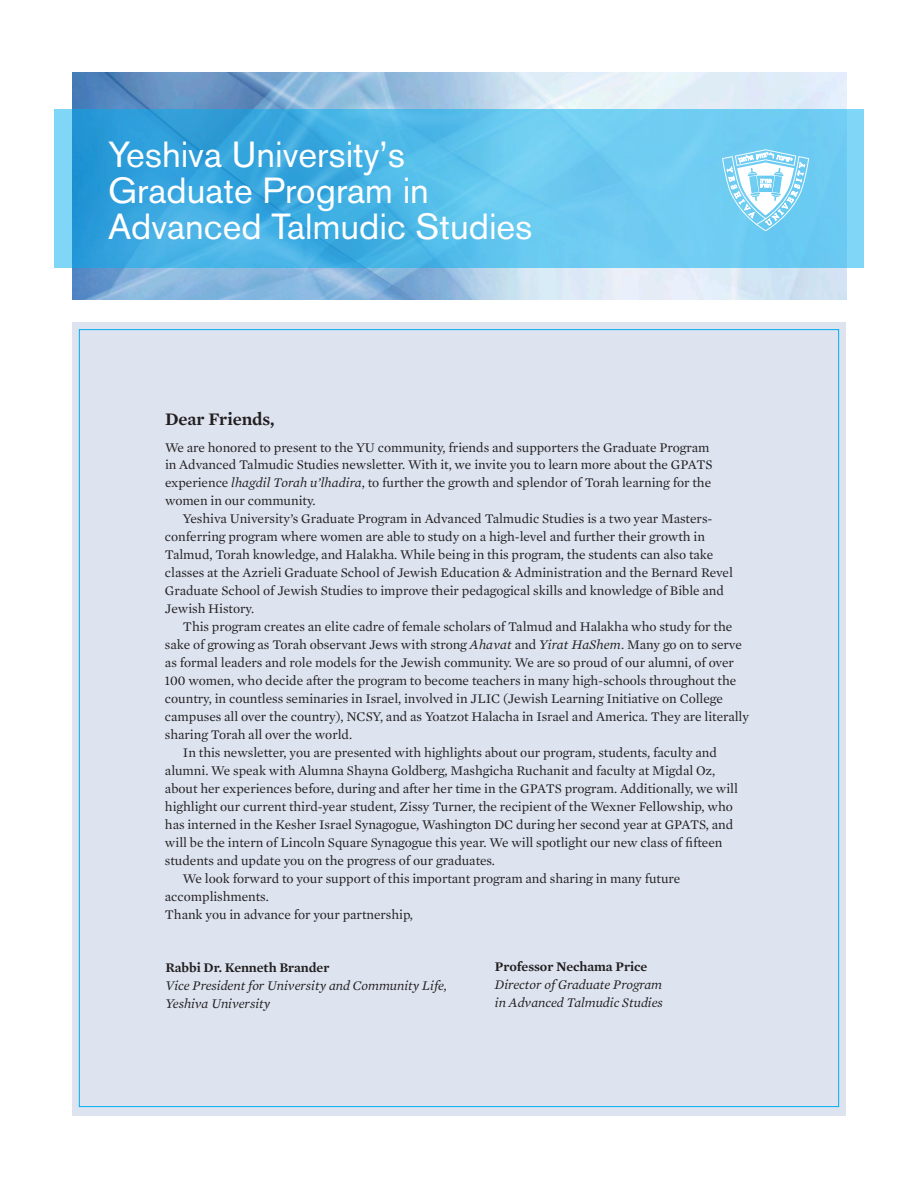
<style>
.page{position:relative;width:918px;height:1188px;background:#fff}
.page>*{position:absolute;margin:0;border:0;box-sizing:border-box;transform-origin:0 0}
.t1{font:36px/36px "Akzidenz Grotesk BE";color:#fff}
.Body_text{font:600 18px "Mercury Text G1";letter-spacing:-.005em;color:#231f20}
.Body_text-2{font:13.5px/18px "Mercury Text G1";letter-spacing:-.005em;color:#231f20}
.Body_text-3{font:italic 13.5px/18px "Mercury Text G1";letter-spacing:-.005em;color:#231f20}
.s1{font-style:italic}
.s2{font-weight:600;font-style:normal}
</style>
<div class="page">
<div style="left:72px;top:322px;width:774px;height:794px;background:#dde4f0"></div>
<img style="left:72px;top:72px;width:774px;height:228px">
<svg style="left:54px;top:110px;width:810px;height:158px;background:#55bbe9"></svg>
<svg style="left:722px;top:149px;width:87px;height:82px"></svg>
<p class="t1" style="left:108px;top:136px;width:426px">Yeshiva University’s<br>Graduate Program in<br>Advanced Talmudic Studies</p>
<p class="Body_text" style="left:165px;top:405px;width:111px">Dear Friends,</p>
<p class="Body_text-2" style="left:165px;top:437px;width:549px">We are honored to present to the YU community, friends and supporters the Graduate Program in Advanced Talmudic Studies newsletter. With it, we invite you to learn more about the GPATS experience <span class="s1">lhagdil Torah u’lhadira</span>, to further the growth and splendor of Torah learning for the women in our community.</p>
<p class="Body_text-2" style="left:165px;top:509px;width:569px;text-indent:18px">Yeshiva University’s Graduate Program in Advanced Talmudic Studies is a two year Masters&shy;conferring program where women are able to study on a high-level and further their growth in Talmud, Torah knowledge, and Halakha. While being in this program, the students can also take classes at the Azrieli Graduate School of Jewish Education &amp; Administration and the Bernard Revel Graduate School of Jewish Studies to improve their pedagogical skills and knowledge of Bible and Jewish History.</p>
<p class="Body_text-2" style="left:165px;top:617px;width:586px;text-indent:18px">This program creates an elite cadre of female scholars of Talmud and Halakha who study for the sake of growing as Torah observant Jews with strong <span class="s1">Ahavat</span> and <span class="s1">Yirat HaShem</span>. Many go on to serve as formal leaders and role models for the Jewish community. We are so proud of our alumni, of over 100 women, who decide after the program to become teachers in many high-schools throughout the country, in countless seminaries in Israel, involved in JLIC (Jewish Learning Initiative on College campuses all over the country), NCSY, and as Yoatzot Halacha in Israel and America. They are literally sharing Torah all over the world.</p>
<p class="Body_text-2" style="left:165px;top:743px;width:574px;text-indent:18px">In this newsletter, you are presented with highlights about our program, students, faculty and alumni. We speak with Alumna Shayna Goldberg, Mashgicha Ruchanit and faculty at Migdal Oz, about her experiences before, during and after her time in the GPATS program. Additionally, we will highlight our current third-year student, Zissy Turner, the recipient of the Wexner Fellowship, who has interned in the Kesher Israel Synagogue, Washington DC during her second year at GPATS, and will be the intern of Lincoln Square Synagogue this year. We will spotlight our new class of fifteen students and update you on the progress of our graduates.</p>
<p class="Body_text-2" style="left:165px;top:869px;width:517px;text-indent:18px">We look forward to your support of this important program and sharing in many future accomplishments.</p>
<p class="Body_text-2" style="left:165px;top:905px;width:250px">Thank you in advance for your partnership,</p>
<p class="Body_text-3" style="left:166px;top:958px;width:283px"><span class="s2">Rabbi Dr. Kenneth Brander<br></span>Vice President for University and Community Life,<br>Yeshiva University</p>
<p class="Body_text-3" style="left:495px;top:957px;width:169px"><span class="s2">Professor Nechama Price<br></span>Director of Graduate Program in Advanced Talmudic Studies</p>
</div>
